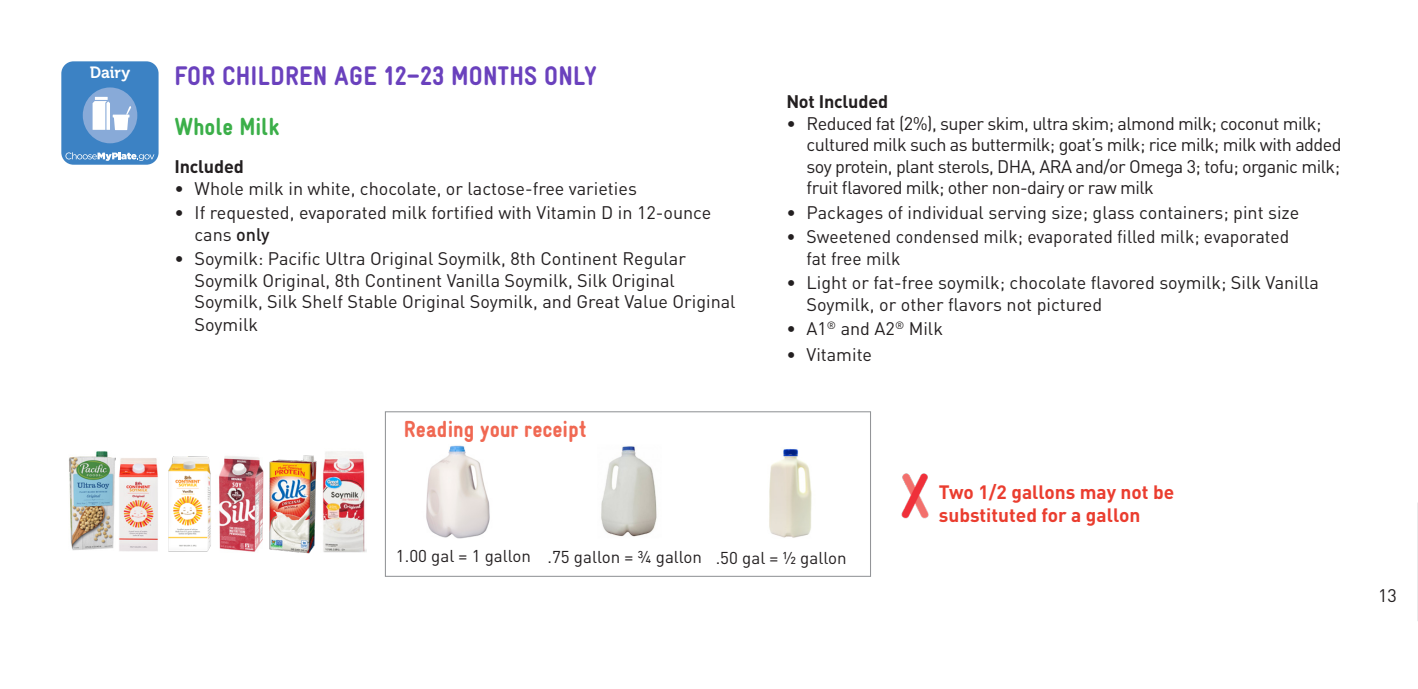
<style>
.page{position:relative;width:1418px;height:689px;background:#fff}
.page>*{position:absolute;margin:0;border:0;box-sizing:border-box;transform-origin:0 0}
.Subhead{font:900 27px "Gravur Condensed";letter-spacing:.01em;color:#6a41bd}
.Subhead-2{font:900 24.75px "Gravur Condensed";color:#3baf49}
.Subhead-3{font:900 23.4px "Gravur Condensed";color:#f06852}
.Body_Copy{font:700 19.12px/22.5px "DINOT";color:#ea3d2f}
.Bullet_Copy{font:18px/21.4px "DIN";color:#231f20}
.Bullet_Copy-2{font:18px/21.4px "DIN";letter-spacing:-.03em;color:#231f20}
.Black_Listing_Subhea{font:700 18px "DIN";letter-spacing:-.01em;color:#231f20}
.t1{font:16.88px "DIN";color:#231f20}
.t2{font:16.2px "Museo 700";color:#fff}
.s1{font-weight:500}
</style>
<div class="page">
<hr style="left:1417px;top:502px;width:1px;height:119px;background:#c7c8ca">
<div style="left:61px;top:61px;width:98px;height:104px;background:#3c82c4;border-radius:12px"></div>
<div style="left:83px;top:87px;width:54px;height:56px;background:#88aad8;border-radius:28px"></div>
<svg style="left:93px;top:97px;width:38px;height:33px"></svg>
<svg style="left:65px;top:152px;width:89px;height:9px"></svg>
<div style="left:385px;top:411px;width:486px;height:165px;border:1px solid #939598"></div>
<img style="left:426px;top:445px;width:64px;height:93px">
<img style="left:769px;top:448px;width:43px;height:90px">
<img style="left:901px;top:473px;width:28px;height:46px">
<img style="left:119px;top:458px;width:39px;height:93px">
<img style="left:219px;top:456px;width:33px;height:96px">
<img style="left:325px;top:451px;width:42px;height:101px">
<img style="left:252px;top:453px;width:82px;height:101px">
<img style="left:69px;top:451px;width:46px;height:99px">
<img style="left:168px;top:456px;width:43px;height:96px">
<img style="left:601px;top:445px;width:56px;height:92px">
<p class="t2" style="left:90px;top:64px;width:42px">Dairy</p>
<p class="Subhead" style="left:174px;top:61px;width:424px">FOR CHILDREN AGE 12–23 MONTHS ONLY</p>
<p class="Subhead-2" style="left:174px;top:113px;width:107px">Whole Milk</p>
<p class="Black_Listing_Subhea" style="left:174px;top:155px;width:71px">Included</p>
<p class="Bullet_Copy" style="left:174px;top:177px;width:464px">• Whole milk in white, chocolate, or lactose-free varieties</p>
<p class="Bullet_Copy" style="left:195px;top:202px;width:518px;text-indent:-20px">• If requested, evaporated milk fortified with Vitamin D in 12-ounce cans <span class="s1">only</span></p>
<p class="Bullet_Copy" style="left:195px;top:247px;width:542px;text-indent:-20px">• Soymilk: Pacific Ultra Original Soymilk, 8th Continent Regular Soymilk Original, 8th Continent Vanilla Soymilk, Silk Original Soymilk, Silk Shelf Stable Original Soymilk, and Great Value Original Soymilk</p>
<p class="Subhead-3" style="left:404px;top:415px;width:184px">Reading your receipt</p>
<p class="Black_Listing_Subhea" style="left:786px;top:90px;width:103px">Not Included</p>
<p class="Bullet_Copy-2" style="left:806px;top:112px;width:536px;text-indent:-20px">• Reduced fat (2%), super skim, ultra skim; almond milk; coconut milk; cultured milk such as buttermilk; goat’s milk; rice milk; milk with added soy protein, plant sterols, DHA, ARA and/or Omega 3; tofu; organic milk; fruit flavored milk; other non-dairy or raw milk</p>
<p class="Bullet_Copy" style="left:786px;top:201px;width:514px">• Packages of individual serving size; glass containers; pint size</p>
<p class="Bullet_Copy" style="left:806px;top:226px;width:484px;text-indent:-20px">• Sweetened condensed milk; evaporated filled milk; evaporated fat free milk</p>
<p class="Bullet_Copy" style="left:806px;top:272px;width:514px;text-indent:-20px">• Light or fat-free soymilk; chocolate flavored soymilk; Silk Vanilla<br>Soymilk, or other flavors not pictured</p>
<p class="Bullet_Copy" style="left:786px;top:318px;width:158px">• A1<sup>®</sup> and A2<sup>®</sup> Milk</p>
<p class="Bullet_Copy" style="left:786px;top:343px;width:87px">• Vitamite</p>
<p class="Body_Copy" style="left:939px;top:480px;width:237px">Two 1/2 gallons may not be substituted for a gallon</p>
<p class="t1" style="left:396px;top:545px;width:137px">1.00 gal = 1 gallon</p>
<p class="t1" style="left:716px;top:547px;width:132px">.50 gal = ½ gallon</p>
<p class="t1" style="left:547px;top:546px;width:156px">.75 gallon = ¾ gallon</p>
<p class="Bullet_Copy" style="left:1378px;top:584px;width:20px">13</p>
</div>
